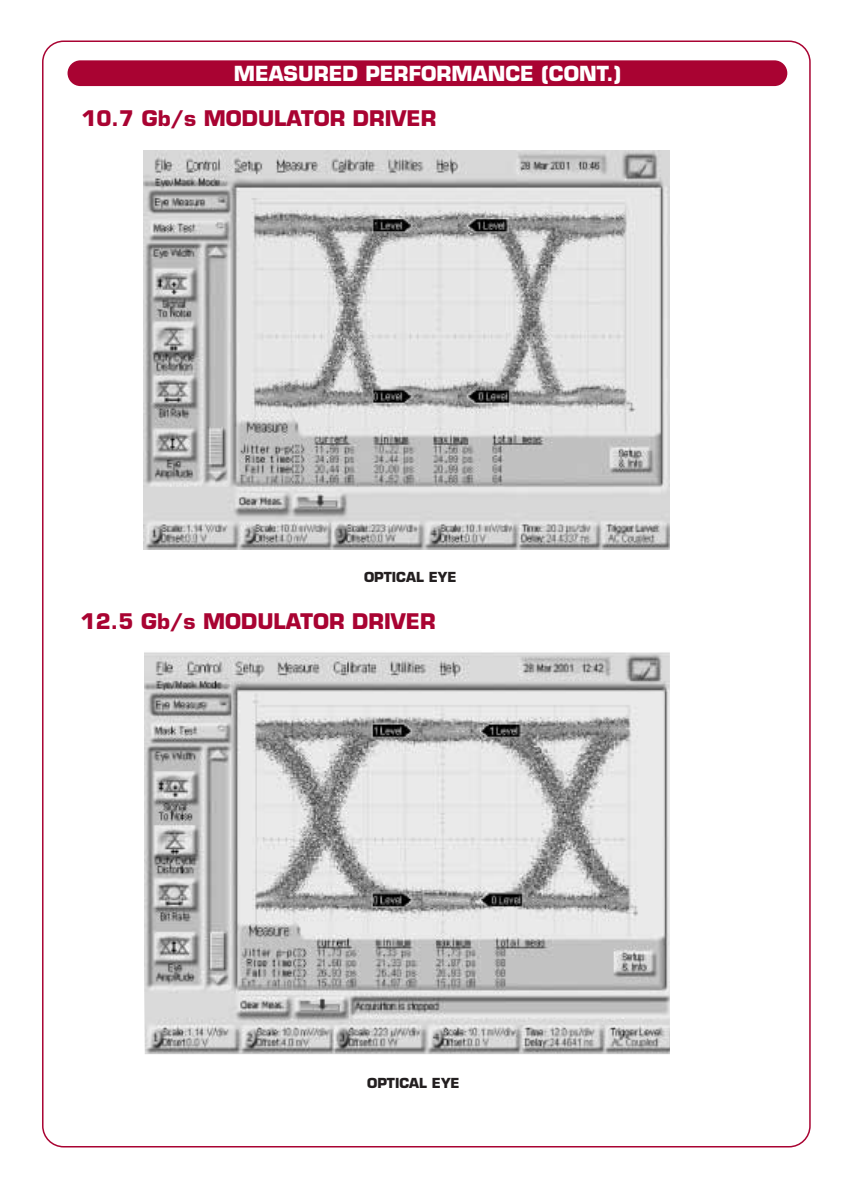
<style>
.page{position:relative;width:854px;height:1188px;background:#fff}
.page>*{position:absolute;margin:0;border:0;box-sizing:border-box;transform-origin:0 0}
.t1{font:700 21px "Eurostile";color:#a90332}
.t2{font:700 20.25px "Eurostile";color:#fff}
.t3{font:700 13.5px "Eurostile";color:#231f20}
</style>
<div class="page">
<div style="left:68px;top:60px;width:719px;height:26px;background:#a90332;border-radius:13px"></div>
<img style="left:145px;top:652px;width:525px;height:402px">
<div style="left:142px;top:148px;width:530px;height:404px;background:linear-gradient(to right,#fff,#fff)"></div>
<img style="left:144px;top:150px;width:525px;height:399px">
<p class="t2" style="left:234px;top:66px;width:389px">MEASURED PERFORMANCE (CONT.)</p>
<p class="t1" style="left:81px;top:110px;width:356px">10.7 Gb/s MODULATOR DRIVER</p>
<p class="t3" style="left:364px;top:572px;width:94px">OPTICAL EYE</p>
<p class="t1" style="left:81px;top:613px;width:356px">12.5 Gb/s MODULATOR DRIVER</p>
<p class="t3" style="left:367px;top:1078px;width:94px">OPTICAL EYE</p>
</div>
